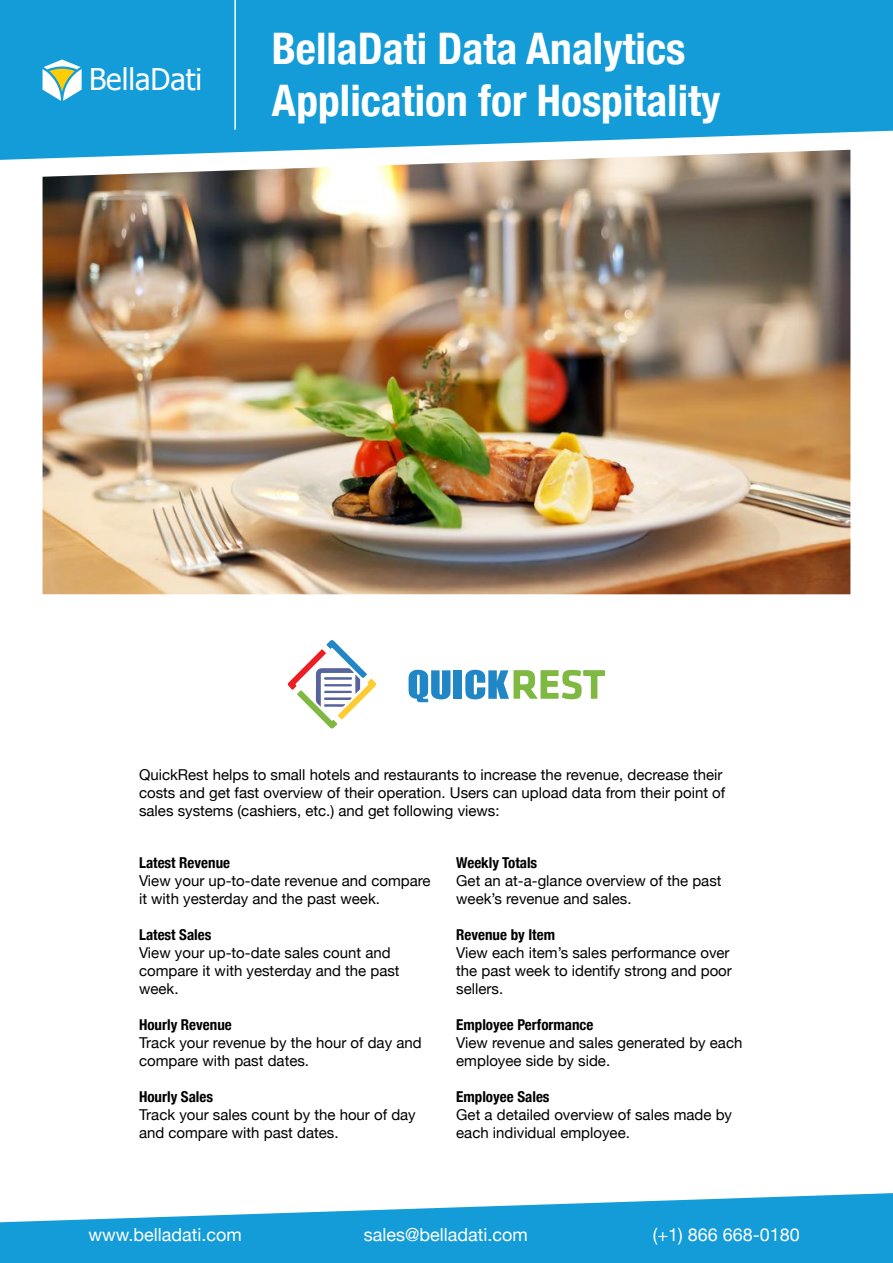
<style>
.page{position:relative;width:893px;height:1263px;background:#fff}
.page>*{position:absolute;margin:0;border:0;box-sizing:border-box;transform-origin:0 0}
.t1{font:700 condensed 43.5px/52.2px "Helvetica Neue";color:#fff}
.t2{font:29.85px "Tahoma";color:#fff}
.t3{font:18px "Helvetica Neue";color:#fff}
.t4{font:15px/18px "Helvetica Neue";color:#000}
.t5{font:700 condensed 15px "Helvetica Neue";color:#000}
</style>
<div class="page">
<img style="left:43px;top:160px;width:807px;height:434px">
<svg style="left:0;top:0;width:893px;height:160px;background:#28a4da"></svg>
<svg style="left:43px;top:60px;width:39px;height:41px"></svg>
<hr style="left:234px;top:0;width:2px;height:130px;background:#fff">
<svg style="left:0;top:1193px;width:893px;height:70px;fill:#139cd8"></svg>
<svg style="left:288px;top:640px;width:88px;height:88px"></svg>
<svg style="left:409px;top:670px;width:41px;height:32px"></svg>
<div style="left:454px;top:670px;width:8px;height:29px;background:#2086c6"></div>
<svg style="left:465px;top:669px;width:140px;height:30px"></svg>
<h2 class="t2" style="left:89px;top:59px;width:115px">BellaDati</h2>
<h1 class="t1" style="left:272px;top:19px;width:450px">BellaDati Data Analytics<br>Application for Hospitality</h1>
<p class="t4" style="left:139px;top:766px;width:588px">QuickRest helps to small hotels and restaurants to increase the revenue, decrease their costs and get fast overview of their operation. Users can upload data from their point of sales systems (cashiers, etc.) and get following views:</p>
<p class="t5" style="left:139px;top:850px;width:93px">Latest Revenue</p>
<p class="t4" style="left:139px;top:872px;width:293px">View your up-to-date revenue and compare it with yesterday and the past week.</p>
<p class="t5" style="left:139px;top:922px;width:74px">Latest Sales</p>
<p class="t4" style="left:139px;top:944px;width:262px">View your up-to-date sales count and compare it with yesterday and the past week.</p>
<p class="t5" style="left:139px;top:1012px;width:94px">Hourly Revenue</p>
<p class="t4" style="left:139px;top:1034px;width:284px">Track your revenue by the hour of day and compare with past dates.</p>
<p class="t5" style="left:139px;top:1084px;width:76px">Hourly Sales</p>
<p class="t4" style="left:139px;top:1106px;width:278px">Track your sales count by the hour of day and compare with past dates.</p>
<p class="t5" style="left:456px;top:850px;width:83px">Weekly Totals</p>
<p class="t4" style="left:456px;top:872px;width:267px">Get an at-a-glance overview of the past week’s revenue and sales.</p>
<p class="t5" style="left:456px;top:922px;width:100px">Revenue by Item</p>
<p class="t4" style="left:456px;top:944px;width:277px">View each item’s sales performance over the past week to identify strong and poor sellers.</p>
<p class="t5" style="left:456px;top:1012px;width:139px">Employee Performance</p>
<p class="t4" style="left:456px;top:1034px;width:288px">View revenue and sales generated by each employee side by side.</p>
<p class="t5" style="left:456px;top:1084px;width:95px">Employee Sales</p>
<p class="t4" style="left:456px;top:1106px;width:277px">Get a detailed overview of sales made by each individual employee.</p>
<p class="t3" style="left:89px;top:1222px;width:155px">www.belladati.com</p>
<p class="t3" style="left:364px;top:1222px;width:166px">sales@belladati.com</p>
<p class="t3" style="left:653px;top:1222px;width:149px">(+1) 866 668-0180</p>
</div>
